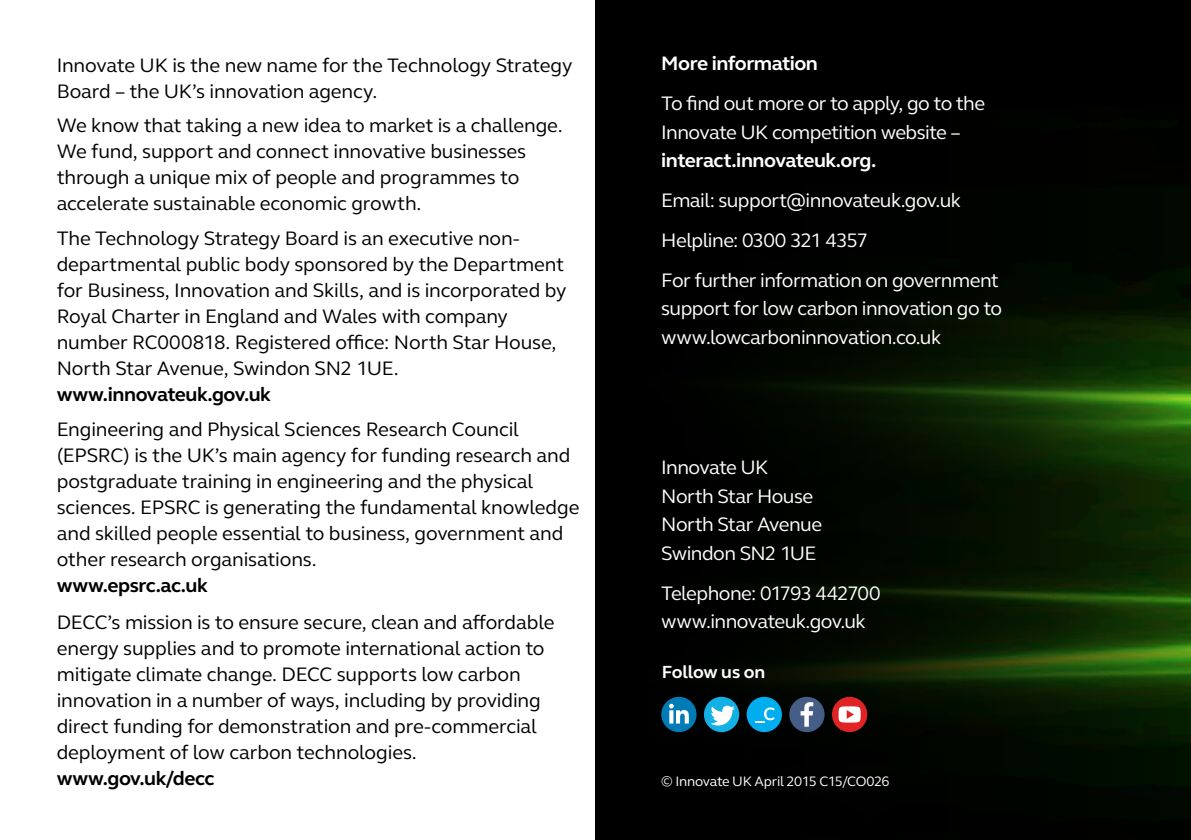
<style>
.page{position:relative;width:1191px;height:840px;background:#fff}
.page>*{position:absolute;margin:0;border:0;box-sizing:border-box;transform-origin:0 0}
.t1{font:20px/26px "FS Elliot Pro";letter-spacing:-.005em;color:#000}
.t2{font:20px/28.4px "FS Elliot Pro";letter-spacing:-.03em;color:#fff}
.t3{font:700 20px "FS Elliot Pro";letter-spacing:-.02em;color:#000}
.t4{font:700 20px "FS Elliot Pro";letter-spacing:-.03em;color:#fff}
.t5{font:700 18px "FS Elliot Pro";color:#fff}
.t6{font:14px "FS Elliot Pro";letter-spacing:-.03em;color:#fff}
</style>
<div class="page">
<svg style="left:595px;top:0;width:596px;height:839px;background:#040b00"></svg>
<svg style="left:832px;top:696px;width:35px;height:35px"></svg>
<div style="left:838px;top:706px;width:22px;height:16px;background:#fff;border-radius:50%"></div>
<svg style="left:846px;top:710px;width:8px;height:8px"></svg>
<div style="left:789px;top:696px;width:35px;height:35px;background:#465d87;border-radius:50%"></div>
<div style="left:704px;top:696px;width:35px;height:35px;background:#13b0e6;border-radius:50%"></div>
<svg style="left:710px;top:705px;width:25px;height:20px"></svg>
<div style="left:661px;top:696px;width:35px;height:35px;background:#007bb5;border-radius:50%"></div>
<div style="left:746px;top:696px;width:36px;height:35px;background:#00aeef;border-radius:50%"></div>
<svg style="left:755px;top:707px;width:19px;height:15px"></svg>
<svg style="left:669px;top:703px;width:20px;height:20px"></svg>
<svg style="left:800px;top:702px;width:13px;height:24px"></svg>
<p class="t1" style="left:57px;top:51px;width:517px">Innovate UK is the new name for the Technology Strategy<br>Board – the UK’s innovation agency.</p>
<p class="t1" style="left:57px;top:112px;width:507px">We know that taking a new idea to market is a challenge.<br>We fund, support and connect innovative businesses through a unique mix of people and programmes to accelerate sustainable economic growth.</p>
<p class="t1" style="left:57px;top:224px;width:511px">The Technology Strategy Board is an executive non&shy;departmental public body sponsored by the Department for Business, Innovation and Skills, and is incorporated by Royal Charter in England and Wales with company number RC000818. Registered office: North Star House, North Star Avenue, Swindon SN2 1UE.</p>
<p class="t3" style="left:57px;top:381px;width:216px">www.innovateuk.gov.uk</p>
<p class="t1" style="left:57px;top:415px;width:524px">Engineering and Physical Sciences Research Council (EPSRC) is the UK’s main agency for funding research and postgraduate training in engineering and the physical sciences. EPSRC is generating the fundamental knowledge and skilled people essential to business, government and other research organisations.</p>
<p class="t3" style="left:57px;top:571px;width:152px">www.epsrc.ac.uk</p>
<p class="t1" style="left:57px;top:608px;width:499px">DECC’s mission is to ensure secure, clean and affordable energy supplies and to promote international action to mitigate climate change. DECC supports low carbon innovation in a number of ways, including by providing direct funding for demonstration and pre-commercial deployment of low carbon technologies.</p>
<p class="t3" style="left:57px;top:764px;width:159px">www.gov.uk/decc</p>
<p class="t4" style="left:661px;top:50px;width:158px">M ore information</p>
<p class="t2" style="left:661px;top:88px;width:325px">To find out more or to apply, go to the<br>Innovate UK competition website –</p>
<p class="t4" style="left:661px;top:147px;width:217px">interact.innovateuk.org.</p>
<p class="t2" style="left:661px;top:180px;width:339px;line-height:39.8px">Email: support@innovateuk.gov.uk<br>Helpline: 0300 321 4357<br>For further information on government</p>
<p class="t2" style="left:661px;top:294px;width:342px">support for low carbon innovation go to www.lowcarboninnovation.co.uk</p>
<p class="t2" style="left:661px;top:452px;width:162px">Innovate UK<br>North Star House<br>North Star Avenue<br>Swindon SN2 1UE</p>
<p class="t2" style="left:661px;top:578px;width:221px">Telephone: 01793 442700 www.innovateuk.gov.uk</p>
<p class="t5" style="left:662px;top:659px;width:105px">Follow us on</p>
<p class="t6" style="left:661px;top:771px;width:230px">© Innovate UK April 2015 C15/CO026</p>
</div>
